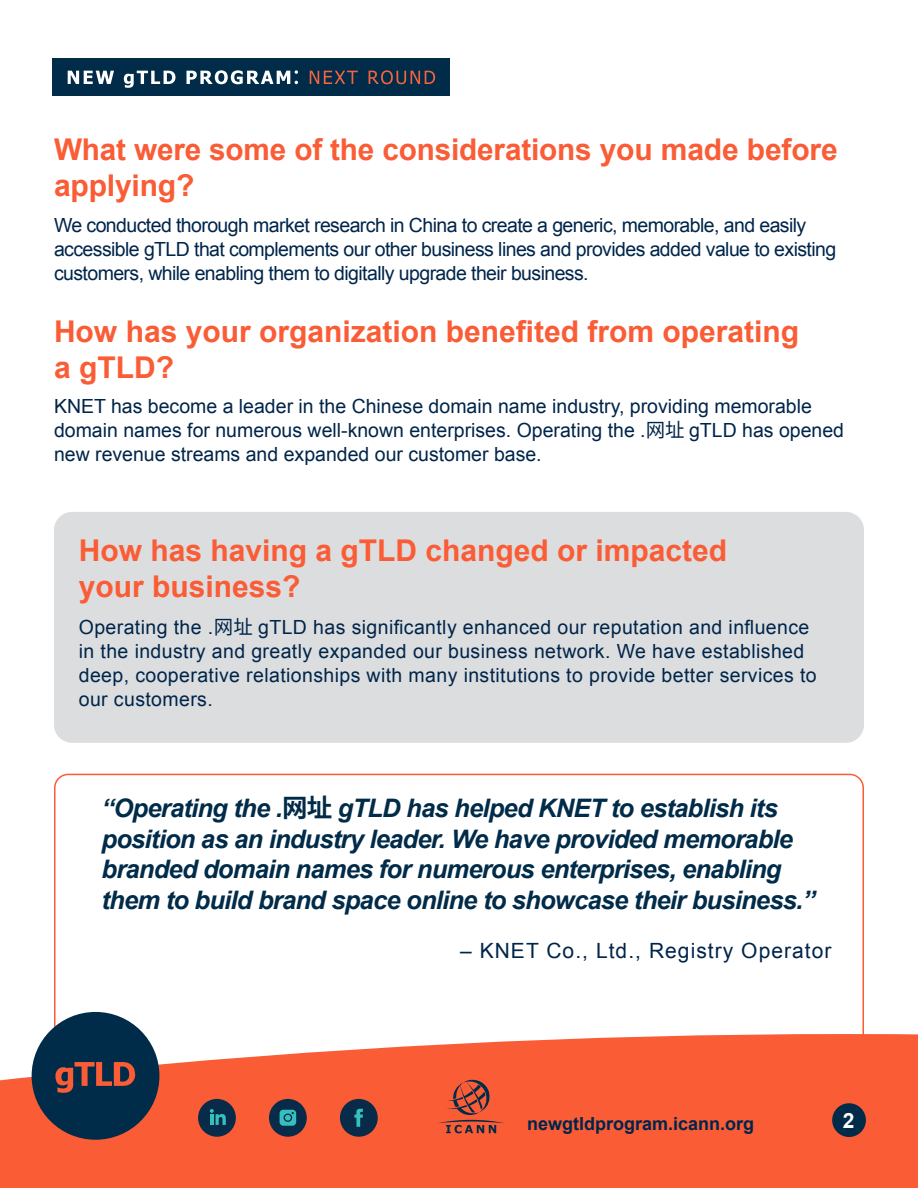
<style>
.page{position:relative;width:918px;height:1188px;background:#fff}
.page>*{position:absolute;margin:0;border:0;box-sizing:border-box;transform-origin:0 0}
.Headings{font:700 30px/36px "Arial";color:#fa5c36}
.quote{font:italic 700 25.5px/30.6px "Arial";letter-spacing:-.03em;color:#002b49}
.TXT{font:21px "Arial";letter-spacing:.05em;color:#00254a}
.Headings-2{font:700 21px "Arial";color:#fff}
.TXT-2{font:19.5px/24px "Arial";letter-spacing:.02em;color:#00254a}
.TXT-3{font:19.5px/24px "Arial";letter-spacing:-.03em;color:#00254a}
.TXT-4{font:19.5px/24px "Arial";color:#00254a}
.t1{font:700 18px "Arial";color:#00254a}
.s1{font-family:"Noto Sans CJ Ksc"}
.s2{font-family:"Noto Sans CJ Ksc";font-style:normal}
</style>
<div class="page">
<svg style="left:54px;top:774px;width:810px;height:260px"></svg>
<svg style="left:0;top:1034px;width:918px;height:154px;background:#fa6744"></svg>
<svg style="left:438px;top:1080px;width:67px;height:53px;background:#ca5239"></svg>
<div style="left:198px;top:1099px;width:38px;height:38px;background:#072b48;border-radius:50%"></div>
<svg style="left:210px;top:1109px;width:16px;height:16px"></svg>
<div style="left:269px;top:1099px;width:38px;height:38px;background:#072b48;border-radius:50%"></div>
<svg style="left:280px;top:1110px;width:16px;height:16px"></svg>
<div style="left:340px;top:1099px;width:38px;height:38px;background:#072b48;border-radius:50%"></div>
<svg style="left:354px;top:1109px;width:9px;height:18px"></svg>
<div style="left:32px;top:1012px;width:127px;height:128px;background:#002b49;border-radius:50%"></div>
<svg style="left:55px;top:1062px;width:80px;height:31px"></svg>
<div style="left:832px;top:1103px;width:34px;height:34px;background:#002b49;border-radius:50%"></div>
<div style="left:53px;top:59px;width:397px;height:37px;background:#002b49"></div>
<svg style="left:369px;top:70px;width:66px;height:14px"></svg>
<svg style="left:310px;top:71px;width:48px;height:13px"></svg>
<svg style="left:187px;top:70px;width:111px;height:14px"></svg>
<svg style="left:124px;top:71px;width:51px;height:17px"></svg>
<svg style="left:68px;top:71px;width:46px;height:13px"></svg>
<div style="left:54px;top:512px;width:810px;height:231px;background:#dcddde;border-radius:18px"></div>
<p class="Headings" style="left:54px;top:133px;width:785px">What were some of the considerations you made before applying?</p>
<p class="TXT-3" style="left:54px;top:213px;width:784px">We conducted thorough market research in China to create a generic, memorable, and easily accessible gTLD that complements our other business lines and provides added value to existing customers, while enabling them to digitally upgrade their business.</p>
<p class="Headings" style="left:54px;top:314px;width:747px">How has your organization benefited from operating a gTLD?</p>
<p class="TXT-4" style="left:54px;top:395px;width:792px">KNET has become a leader in the Chinese domain name industry, providing memorable domain names for numerous well-known enterprises. Operating the .<span class="s1">网址</span> gTLD has opened new revenue streams and expanded our customer base.</p>
<p class="Headings" style="left:79px;top:533px;width:650px">How has having a gTLD changed or impacted your business?</p>
<p class="TXT-2" style="left:79px;top:615px;width:739px">Operating the .<span class="s1">网址</span> gTLD has significantly enhanced our reputation and influence in the industry and greatly expanded our business network. We have established deep, cooperative relationships with many institutions to provide better services to our customers.</p>
<p class="quote" style="left:102px;top:794px;width:715px">“Operating the .<span class="s2">网址</span> gTLD has helped KNET to establish its position as an industry leader. We have provided memorable branded domain names for numerous enterprises, enabling them to build brand space online to showcase their business “.</p>
<p class="TXT" style="left:460px;top:937px;width:373px">– KNET Co., Ltd., Registry Operator</p>
<p class="t1" style="left:527px;top:1112px;width:229px">newgtldprogram.icann.org</p>
<p class="Headings-2" style="left:843px;top:1107px;width:13px">2</p>
</div>
